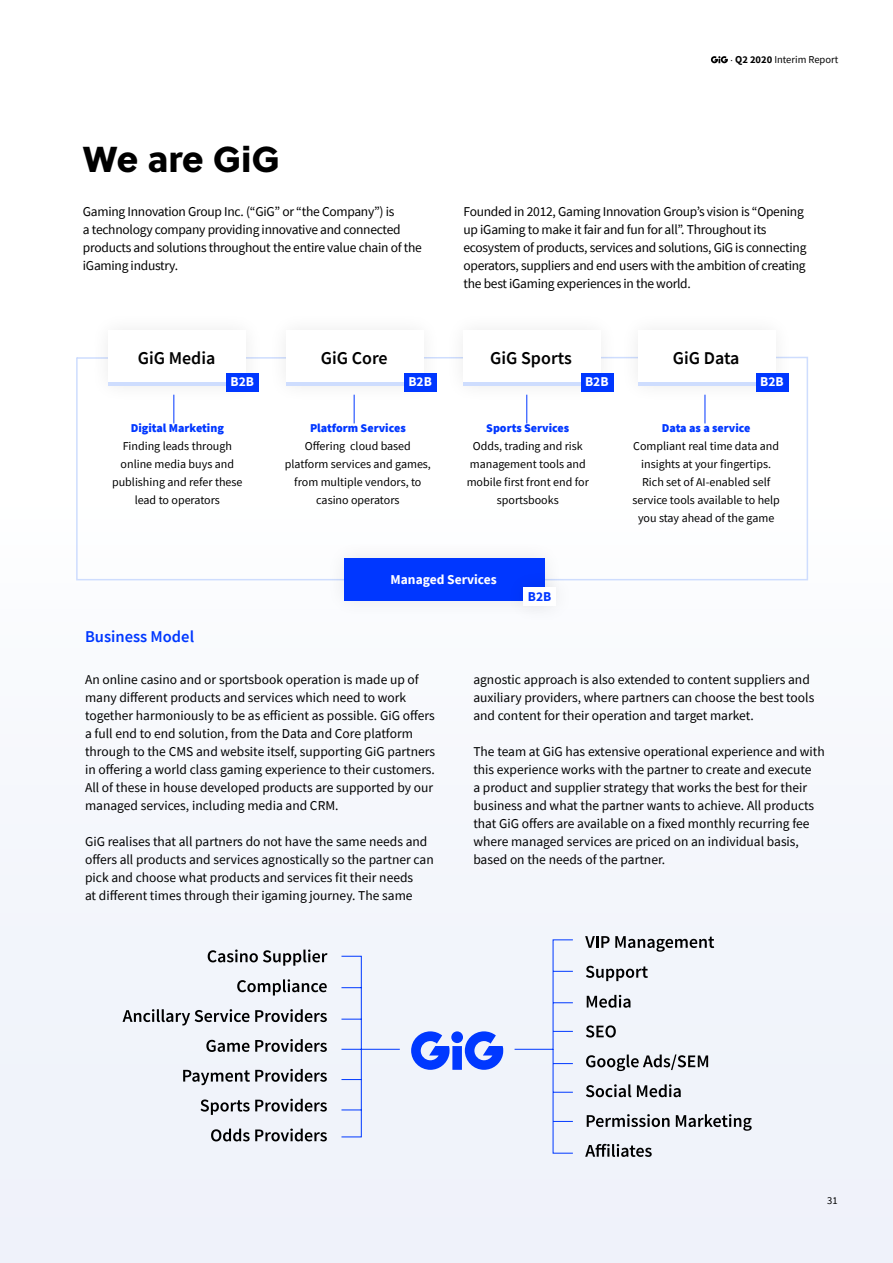
<style>
.page{position:relative;width:893px;height:1263px;background:#fff}
.page>*{position:absolute;margin:0;border:0;box-sizing:border-box;transform-origin:0 0}
.t1{font:36px "Soleil Xb";color:#000}
.t2{font:600 18px "Source Sans Pro";color:#000}
.t3{font:600 16.5px "Source Sans Pro";color:#0037ff}
.t4{font:13.5px/18px "Source Sans Pro";color:#000}
.t5{font:13.5px/18px "Source Sans Pro";letter-spacing:-.02em;color:#000}
.t6{font:700 13.5px "Source Sans Pro";color:#fff}
.t7{font:700 13.5px "Source Sans Pro";color:#0037ff}
.t8{font:12px/18px "Source Sans Pro";color:#000;text-align:center}
.t9{font:900 12px "Source Sans Pro";color:#0037ff}
.t10{font:10.5px "Source Sans Pro";color:#000}
.s1{font-family:"Minion Pro"}
.s2{font-weight:700}
</style>
<div class="page">
<div style="left:0;top:487px;width:893px;height:776px;background:#f3f6fb"></div>
<svg style="left:75px;top:356px;width:733px;height:225px"></svg>
<div style="left:325px;top:539px;width:239px;height:80px;background:#f9fafc"></div>
<div style="left:344px;top:558px;width:201px;height:42px;background:#0037ff"></div>
<div style="left:90px;top:312px;width:174px;height:92px;background:#fff"></div>
<hr style="left:109px;top:382px;width:137px;height:4px;background:#ceddfe">
<div style="left:226px;top:373px;width:33px;height:18px;background:#0037ff"></div>
<div style="left:505px;top:568px;width:70px;height:57px;background:#000;opacity:.09"></div>
<div style="left:524px;top:587px;width:32px;height:19px;background:#fff"></div>
<div style="left:268px;top:312px;width:174px;height:92px;background:#fff"></div>
<hr style="left:286px;top:382px;width:137px;height:4px;background:#ceddfe">
<div style="left:404px;top:373px;width:33px;height:18px;background:#0037ff"></div>
<div style="left:444px;top:312px;width:175px;height:92px;background:#fff"></div>
<hr style="left:463px;top:382px;width:137px;height:4px;background:#ceddfe">
<div style="left:581px;top:373px;width:32px;height:18px;background:#0037ff"></div>
<div style="left:619px;top:312px;width:175px;height:92px;background:#fff"></div>
<hr style="left:638px;top:382px;width:137px;height:4px;background:#ceddfe">
<div style="left:756px;top:373px;width:32px;height:18px;background:#0037ff"></div>
<svg style="left:173px;top:395px;width:1px;height:28px"></svg>
<svg style="left:354px;top:395px;width:1px;height:28px"></svg>
<svg style="left:526px;top:395px;width:1px;height:28px"></svg>
<svg style="left:705px;top:395px;width:1px;height:28px"></svg>
<svg style="left:208px;top:949px;width:119px;height:17px"></svg>
<svg style="left:237px;top:979px;width:90px;height:16px"></svg>
<svg style="left:123px;top:1009px;width:126px;height:16px"></svg>
<svg style="left:255px;top:1009px;width:72px;height:13px"></svg>
<svg style="left:206px;top:1040px;width:43px;height:12px"></svg>
<svg style="left:255px;top:1039px;width:72px;height:13px"></svg>
<svg style="left:183px;top:1069px;width:144px;height:16px"></svg>
<svg style="left:200px;top:1099px;width:127px;height:16px"></svg>
<svg style="left:211px;top:1128px;width:116px;height:13px"></svg>
<svg style="left:585px;top:936px;width:129px;height:16px"></svg>
<svg style="left:586px;top:966px;width:62px;height:15px"></svg>
<svg style="left:587px;top:995px;width:43px;height:13px"></svg>
<svg style="left:586px;top:1025px;width:30px;height:12px"></svg>
<svg style="left:586px;top:1054px;width:122px;height:17px"></svg>
<svg style="left:586px;top:1084px;width:45px;height:13px"></svg>
<svg style="left:637px;top:1084px;width:44px;height:13px"></svg>
<svg style="left:587px;top:1114px;width:82px;height:13px"></svg>
<svg style="left:676px;top:1114px;width:76px;height:17px"></svg>
<svg style="left:585px;top:1144px;width:67px;height:13px"></svg>
<svg style="left:341px;top:939px;width:232px;height:214px"></svg>
<svg style="left:711px;top:56px;width:17px;height:7px"></svg>
<p class="t10" style="left:730px;top:53px;width:109px"><span class="s1">·</span> <span class="s2">Q2 2020</span> Interim Report</p>
<h1 class="t1" style="left:83px;top:131px;width:198px">We are GiG</h1>
<p class="t5" style="left:83px;top:202px;width:341px">Gaming Innovation Group Inc. (“GiG” or “the Company”) is<br>a technology company providing innovative and connected products and solutions throughout the entire value chain of the iGaming industry.</p>
<p class="t5" style="left:463px;top:202px;width:344px">Founded in 2012, Gaming Innovation Group’s vision is “Opening up iGaming to make it fair and fun for all”. Throughout its ecosystem of products, services and solutions, GiG is connecting operators, suppliers and end users with the ambition of creating the best iGaming experiences in the world.</p>
<h2 class="t2" style="left:138px;top:346px;width:79px">GiG Media</h2>
<h2 class="t2" style="left:321px;top:346px;width:68px">GiG Core</h2>
<h2 class="t2" style="left:490px;top:346px;width:83px">GiG Sports</h2>
<h2 class="t2" style="left:673px;top:346px;width:68px">GiG Data</h2>
<p class="t6" style="left:231px;top:373px;width:25px">B2B</p>
<p class="t6" style="left:408px;top:373px;width:25px">B2B</p>
<p class="t6" style="left:585px;top:373px;width:25px">B2B</p>
<p class="t6" style="left:760px;top:373px;width:25px">B2B</p>
<p class="t9" style="left:131px;top:420px;width:95px">Digital Marketing</p>
<p class="t8" style="left:112px;top:437px;width:132px">Finding leads through online media buys and publishing and refer these lead to operators</p>
<p class="t9" style="left:310px;top:420px;width:97px">Platform Services</p>
<p class="t8" style="left:285px;top:437px;width:148px">Offering cloud based platform services and games, from multiple vendors, to casino operators</p>
<p class="t9" style="left:486px;top:420px;width:85px">Sports Services</p>
<p class="t8" style="left:467px;top:437px;width:124px">Odds, trading and risk management tools and mobile first front end for sportsbooks</p>
<p class="t9" style="left:662px;top:420px;width:90px">Data as a service</p>
<p class="t8" style="left:632px;top:437px;width:149px">Compliant real time data and insights at your fingertips.<br>Rich set of AI-enabled self service tools available to help you stay ahead of the game</p>
<p class="t6" style="left:391px;top:570px;width:108px">Managed Services</p>
<p class="t7" style="left:528px;top:587px;width:25px">B2B</p>
<p class="t3" style="left:85px;top:626px;width:111px">Business Model</p>
<p class="t4" style="left:85px;top:670px;width:352px">An online casino and or sportsbook operation is made up of many different products and services which need to work together harmoniously to be as efficient as possible. GiG offers a full end to end solution, from the Data and Core platform through to the CMS and website itself, supporting GiG partners in offering a world class gaming experience to their customers.<br>All of these in house developed products are supported by our managed services, including media and CRM.</p>
<p class="t4" style="left:85px;top:832px;width:350px">GiG realises that all partners do not have the same needs and offers all products and services agnostically so the partner can pick and choose what products and services fit their needs<br>at different times through their igaming journey. The same</p>
<p class="t4" style="left:473px;top:670px;width:342px">agnostic approach is also extended to content suppliers and auxiliary providers, where partners can choose the best tools and content for their operation and target market.</p>
<p class="t4" style="left:473px;top:742px;width:353px">The team at GiG has extensive operational experience and with this experience works with the partner to create and execute<br>a product and supplier strategy that works the best for their business and what the partner wants to achieve. All products that GiG offers are available on a fixed monthly recurring fee where managed services are priced on an individual basis, based on the needs of the partner.</p>
<p class="t10" style="left:827px;top:1193px;width:12px">31</p>
</div>
